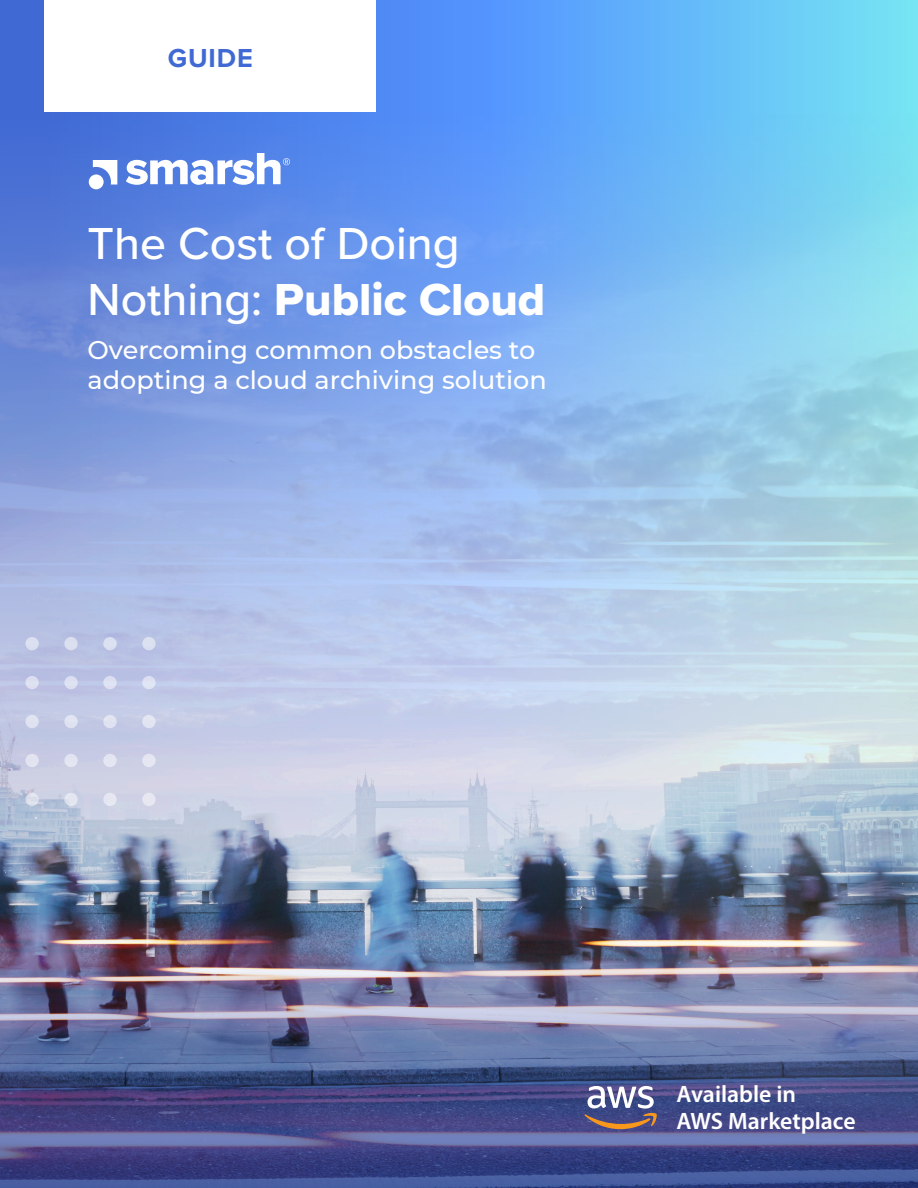
<style>
.page{position:relative;width:918px;height:1188px;background:#fff}
.page>*{position:absolute;margin:0;border:0;box-sizing:border-box;transform-origin:0 0}
.Title_color_ext{font:500 46.5px/55.5px "Proxima Nova";color:#fff}
.t1{font:700 27px "Proxima Nova";letter-spacing:.03em;color:#4069d4}
.Title_color_ext-2{font:500 25.5px/30.6px "Montserrat";color:#fff}
.t2{font:600 23.7px/27.3px "Myriad Pro";color:#fff}
.s1{font-family:"Proxima Nova Extrabld";font-weight:400}
</style>
<div class="page">
<div style="left:0;top:0;width:918px;height:932px;background:linear-gradient(to right,#3c5cde,#72d9ff)"></div>
<img style="left:0;top:114px;width:918px;height:710px">
<div style="left:142px;top:793px;width:14px;height:13px;background:#e6e7f1;border-radius:50%"></div>
<div style="left:103px;top:793px;width:14px;height:13px;background:#e6e7f1;border-radius:50%"></div>
<svg style="left:64px;top:793px;width:14px;height:13px"></svg>
<div style="left:25px;top:793px;width:14px;height:13px;background:#dce0eb;border-radius:50%"></div>
<div style="left:142px;top:754px;width:14px;height:13px;background:#e5e6f1;border-radius:50%"></div>
<div style="left:103px;top:754px;width:14px;height:13px;background:#e4e6f1;border-radius:50%"></div>
<div style="left:64px;top:754px;width:14px;height:13px;background:#e2e4f0;border-radius:50%"></div>
<div style="left:25px;top:754px;width:14px;height:13px;background:#e2e3f0;border-radius:50%"></div>
<div style="left:142px;top:715px;width:14px;height:13px;background:#e1e4f1;border-radius:50%"></div>
<div style="left:103px;top:715px;width:14px;height:13px;background:#dfe2f1;border-radius:50%"></div>
<div style="left:64px;top:715px;width:14px;height:13px;background:#dfe3f0;border-radius:50%"></div>
<div style="left:25px;top:715px;width:14px;height:13px;background:#dfe1f0;border-radius:50%"></div>
<div style="left:142px;top:676px;width:14px;height:13px;background:#dfe4f2;border-radius:50%"></div>
<div style="left:103px;top:676px;width:14px;height:13px;background:#dddff0;border-radius:50%"></div>
<div style="left:64px;top:676px;width:14px;height:13px;background:#dddff0;border-radius:50%"></div>
<div style="left:25px;top:676px;width:14px;height:13px;background:#dddfef;border-radius:50%"></div>
<div style="left:142px;top:637px;width:14px;height:13px;background:#dce0f1;border-radius:50%"></div>
<div style="left:103px;top:637px;width:14px;height:13px;background:#dbe0f1;border-radius:50%"></div>
<div style="left:64px;top:637px;width:14px;height:13px;background:#dbdfef;border-radius:50%"></div>
<div style="left:25px;top:637px;width:14px;height:13px;background:#dbdff0;border-radius:50%"></div>
<div style="left:45px;top:0;width:331px;height:111px;background:#fff"></div>
<img style="left:0;top:824px;width:918px;height:364px">
<svg style="left:126px;top:153px;width:164px;height:32px"></svg>
<svg style="left:93px;top:160px;width:24px;height:25px"></svg>
<div style="left:89px;top:174px;width:15px;height:15px;background:#fff;border-radius:50%"></div>
<svg style="left:584px;top:1086px;width:73px;height:43px"></svg>
<p class="t1" style="left:168px;top:38px;width:86px">GUIDE</p>
<p class="Title_color_ext" style="left:87px;top:214px;width:459px">The Cost of Doing<br>Nothing: <span class="s1">Public Cloud</span></p>
<p class="Title_color_ext-2" style="left:87px;top:333px;width:461px">Overcoming common obstacles to adopting a cloud archiving solution</p>
<p class="t2" style="left:677px;top:1080px;width:181px">Available in<br>AWS Marketplace</p>
</div>
